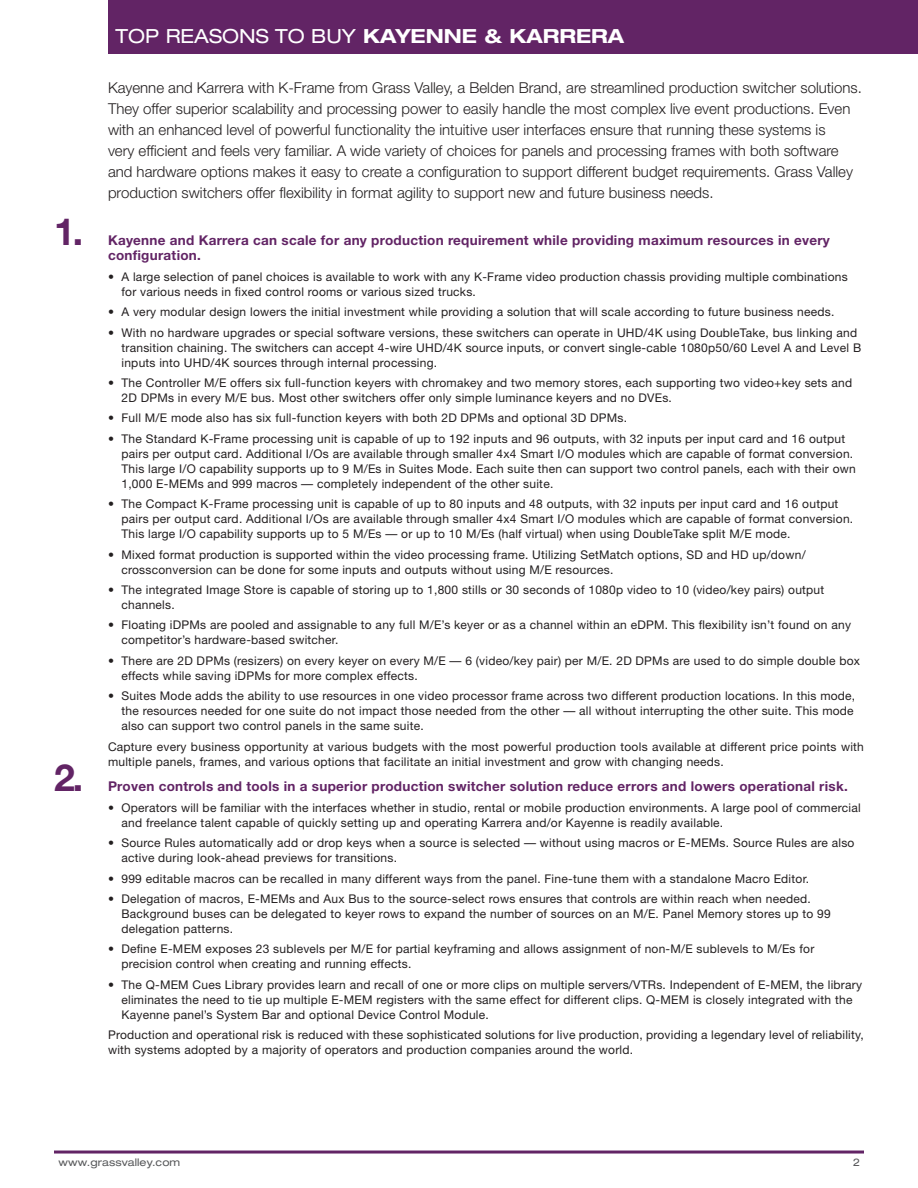
<style>
.page{position:relative;width:918px;height:1188px;background:#fff}
.page>*{position:absolute;margin:0;border:0;box-sizing:border-box;transform-origin:0 0}
.t1{font:700 37.5px "Helvetica Neue";color:#622465}
.t2{font:expanded 19.5px "Helvetica Neue";color:#fff}
._2014_Overview{font:300 15px/21px "Helvetica Neue";color:#231f20}
.t3{font:700 13.5px/15px "Helvetica Neue";letter-spacing:.02em;color:#622465}
._2014_Top_reasons{font:12px/15px "Helvetica Neue";letter-spacing:.02em;color:#231f20}
.t4{font:expanded 10.5px "Helvetica Neue";letter-spacing:.01em;color:#57585a}
.s1{font-weight:700}
</style>
<div class="page">
<div style="left:108px;top:0;width:810px;height:54px;background:#622465"></div>
<hr style="left:54px;top:1151px;width:810px;height:3px;background:#622465">
<h2 class="t2" style="left:116px;top:24px;width:510px">TOP REASONS TO BUY <span class="s1">KAYENNE &amp; KARRERA</span></h2>
<p class="t1" style="left:54px;top:209px;width:31px">1.</p>
<p class="t1" style="left:54px;top:755px;width:31px">2.</p>
<p class="_2014_Overview" style="left:108px;top:77px;width:755px">Kayenne and Karrera with K-Frame from Grass Valley, a Belden Brand, are streamlined production switcher solutions.<br>They offer superior scalability and processing power to easily handle the most complex live event productions. Even with an enhanced level of powerful functionality the intuitive user interfaces ensure that running these systems is<br>very efficient and feels very familiar. A wide variety of choices for panels and processing frames with both software and hardware options makes it easy to create a configuration to support different budget requirements. Grass Valley production switchers offer flexibility in format agility to support new and future business needs.</p>
<p class="t3" style="left:108px;top:233px;width:724px">Kayenne and Karrera can scale for any production requirement while providing maximum resources in every configuration.</p>
<p class="_2014_Top_reasons" style="left:122px;top:269px;width:728px;text-indent:-14px">• A large selection of panel choices is available to work with any K-Frame video production chassis providing multiple combinations for various needs in fixed control rooms or various sized trucks.</p>
<p class="_2014_Top_reasons" style="left:108px;top:304px;width:728px">• A very modular design lowers the initial investment while providing a solution that will scale according to future business needs.</p>
<p class="_2014_Top_reasons" style="left:122px;top:325px;width:741px;text-indent:-14px">• With no hardware upgrades or special software versions, these switchers can operate in UHD/4K using DoubleTake, bus linking and transition chaining. The switchers can accept 4-wire UHD/4K source inputs, or convert single-cable 1080p50/60 Level A and Level B inputs into UHD/4K sources through internal processing.</p>
<p class="_2014_Top_reasons" style="left:122px;top:375px;width:732px;text-indent:-14px">• The Controller M/E offers six full-function keyers with chromakey and two memory stores, each supporting two video+key sets and<br>2D DPMs in every M/E bus. Most other switchers offer only simple luminance keyers and no DVEs.</p>
<p class="_2014_Top_reasons" style="left:108px;top:410px;width:521px">• Full M/E mode also has six full-function keyers with both 2D DPMs and optional 3D DPMs.</p>
<p class="_2014_Top_reasons" style="left:122px;top:431px;width:736px;text-indent:-14px">• The Standard K-Frame processing unit is capable of up to 192 inputs and 96 outputs, with 32 inputs per input card and 16 output pairs per output card. Additional I/Os are available through smaller 4x4 Smart I/O modules which are capable of format conversion.<br>This large I/O capability supports up to 9 M/Es in Suites Mode. Each suite then can support two control panels, each with their own 1,000 E-MEMs and 999 macros — completely independent of the other suite.</p>
<p class="_2014_Top_reasons" style="left:122px;top:496px;width:733px;text-indent:-14px">• The Compact K-Frame processing unit is capable of up to 80 inputs and 48 outputs, with 32 inputs per input card and 16 output pairs per output card. Additional I/Os are available through smaller 4x4 Smart I/O modules which are capable of format conversion.<br>This large I/O capability supports up to 5 M/Es — or up to 10 M/Es (half virtual) when using DoubleTake split M/E mode.</p>
<p class="_2014_Top_reasons" style="left:122px;top:547px;width:686px;text-indent:-14px">• Mixed format production is supported within the video processing frame. Utilizing SetMatch options, SD and HD up/down/ crossconversion can be done for some inputs and outputs without using M/E resources.</p>
<p class="_2014_Top_reasons" style="left:122px;top:582px;width:704px;text-indent:-14px">• The integrated Image Store is capable of storing up to 1,800 stills or 30 seconds of 1080p video to 10 (video/key pairs) output channels.</p>
<p class="_2014_Top_reasons" style="left:122px;top:617px;width:731px;text-indent:-14px">• Floating iDPMs are pooled and assignable to any full M/E’s keyer or as a channel within an eDPM. This flexibility isn’t found on any competitor’s hardware-based switcher.</p>
<p class="_2014_Top_reasons" style="left:122px;top:653px;width:740px;text-indent:-14px">• There are 2D DPMs (resizers) on every keyer on every M/E — 6 (video/key pair) per M/E. 2D DPMs are used to do simple double box effects while saving iDPMs for more complex effects.</p>
<p class="_2014_Top_reasons" style="left:122px;top:688px;width:735px;text-indent:-14px">• Suites Mode adds the ability to use resources in one video processor frame across two different production locations. In this mode, the resources needed for one suite do not impact those needed from the other — all without interrupting the other suite. This mode also can support two control panels in the same suite.</p>
<p class="_2014_Top_reasons" style="left:108px;top:739px;width:757px">Capture every business opportunity at various budgets with the most powerful production tools available at different price points with multiple panels, frames, and various options that facilitate an initial investment and grow with changing needs.</p>
<p class="t3" style="left:108px;top:779px;width:741px">Proven controls and tools in a superior production switcher solution reduce errors and lowers operational risk.</p>
<p class="_2014_Top_reasons" style="left:122px;top:800px;width:741px;text-indent:-14px">• Operators will be familiar with the interfaces whether in studio, rental or mobile production environments. A large pool of commercial and freelance talent capable of quickly setting up and operating Karrera and/or Kayenne is readily available.</p>
<p class="_2014_Top_reasons" style="left:122px;top:835px;width:735px;text-indent:-14px">• Source Rules automatically add or drop keys when a source is selected — without using macros or E-MEMs. Source Rules are also active during look-ahead previews for transitions.</p>
<p class="_2014_Top_reasons" style="left:108px;top:871px;width:703px">• 999 editable macros can be recalled in many different ways from the panel. Fine-tune them with a standalone Macro Editor.</p>
<p class="_2014_Top_reasons" style="left:122px;top:891px;width:711px;text-indent:-14px">• Delegation of macros, E-MEMs and Aux Bus to the source-select rows ensures that controls are within reach when needed.<br>Background buses can be delegated to keyer rows to expand the number of sources on an M/E. Panel Memory stores up to 99 delegation patterns.</p>
<p class="_2014_Top_reasons" style="left:122px;top:941px;width:694px;text-indent:-14px">• Define E-MEM exposes 23 sublevels per M/E for partial keyframing and allows assignment of non-M/E sublevels to M/Es for precision control when creating and running effects.</p>
<p class="_2014_Top_reasons" style="left:122px;top:977px;width:742px;text-indent:-14px">• The Q-MEM Cues Library provides learn and recall of one or more clips on multiple servers/VTRs. Independent of E-MEM, the library eliminates the need to tie up multiple E-MEM registers with the same effect for different clips. Q-MEM is closely integrated with the<br>Kayenne panel’s System Bar and optional Device Control Module.</p>
<p class="_2014_Top_reasons" style="left:108px;top:1027px;width:757px">Production and operational risk is reduced with these sophisticated solutions for live production, providing a legendary level of reliability, with systems adopted by a majority of operators and production companies around the world.</p>
<p class="t4" style="left:58px;top:1156px;width:123px">www.grassvalley.com</p>
<p class="t4" style="left:853px;top:1156px;width:9px">2</p>
</div>
